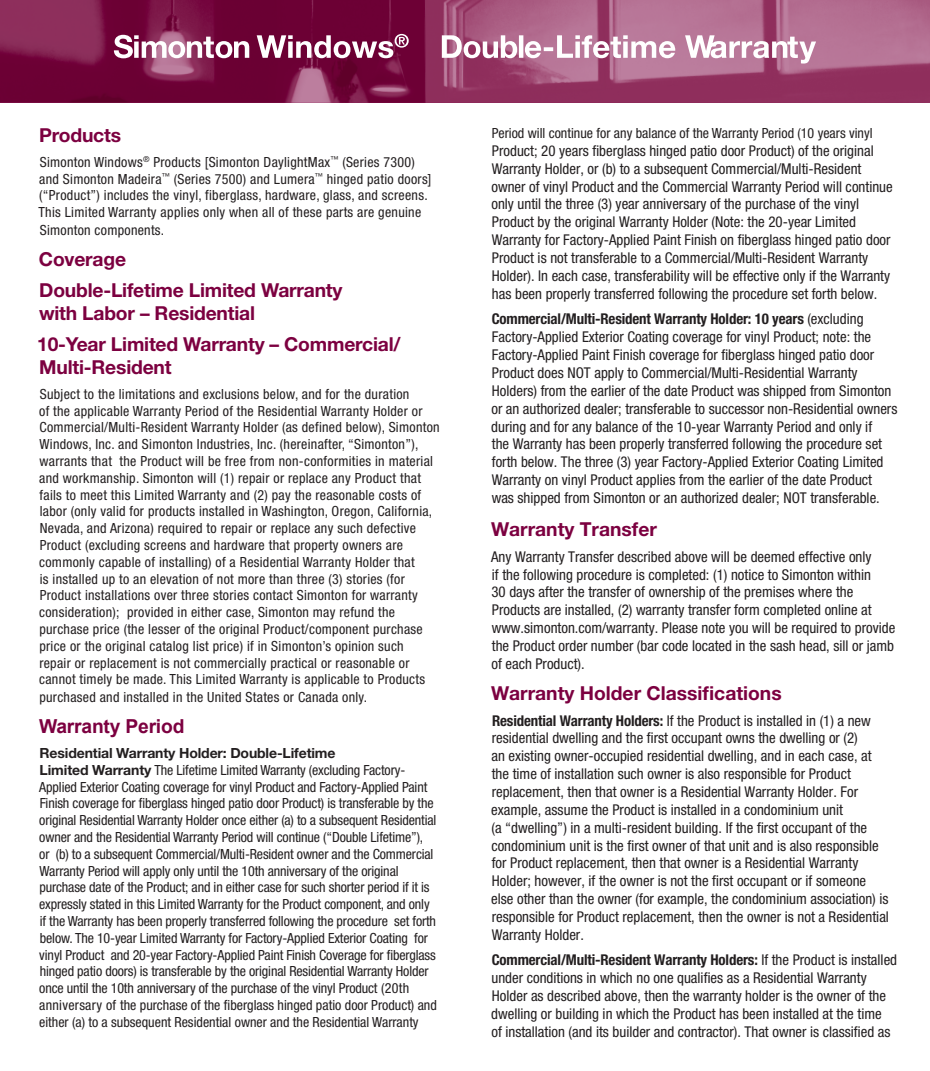
<style>
.page{position:relative;width:930px;height:1071px;background:#fff}
.page>*{position:absolute;margin:0;border:0;box-sizing:border-box;transform-origin:0 0}
.t1{font:700 19.25px/31px "Helvetica Neue";letter-spacing:-.01em;color:#7c0040}
.t2{font:700 19.25px "Arial";letter-spacing:-.01em;color:#7c0040}
.t3{font:condensed 14.88px/17.8px "Helvetica Neue";color:#231f20}
.t4{font:condensed 14px/16.8px "Helvetica Neue";letter-spacing:.02em;color:#231f20}
.t5{font:condensed 14px/16.8px "Helvetica Neue";letter-spacing:-.01em;color:#231f20}
.t6{font:condensed 14px "Helvetica Neue";color:#231f20}
.s1{font-weight:700;font-stretch:normal}
.s2{font-weight:700}
</style>
<div class="page">
<svg style="left:0;top:0;width:929px;height:102px;background:#8f3460"></svg>
<svg style="left:114px;top:34px;width:701px;height:30px"></svg>
<p class="t1" style="left:39px;top:119px;width:83px">Products</p>
<p class="t4" style="left:38px;top:153px;width:394px">Simonton Windows<sup>®</sup> Products [Simonton DaylightMax<sup>™</sup> (Series 7300) and Simonton Madeira<sup>™</sup> (Series 7500) and Lumera<sup>™</sup> hinged patio doors] (“Product”) includes the vinyl, fiberglass, hardware, glass, and screens.<br>This Limited Warranty applies only when all of these parts are genuine Simonton components.</p>
<p class="t1" style="left:39px;top:243px;width:305px">Coverage<br>Double-Lifetime Limited Warranty</p>
<p class="t1" style="left:37px;top:297px;width:365px">with Labor – Residential<br>10-Year Limited Warranty – Commercial/</p>
<p class="t1" style="left:39px;top:351px;width:134px">Multi-Resident</p>
<p class="t4" style="left:39px;top:385px;width:402px">Subject to the limitations and exclusions below, and for the duration<br>of the applicable Warranty Period of the Residential Warranty Holder or Commercial/Multi-Resident Warranty Holder (as defined below), Simonton Windows, Inc. and Simonton Industries, Inc. (hereinafter, “Simonton”), warrants that the Product will be free from non-conformities in material and workmanship. Simonton will (1) repair or replace any Product that fails to meet this Limited Warranty and (2) pay the reasonable costs of labor (only valid for products installed in Washington, Oregon, California, Nevada, and Arizona) required to repair or replace any such defective Product (excluding screens and hardware that property owners are commonly capable of installing) of a Residential Warranty Holder that<br>is installed up to an elevation of not more than three (3) stories (for Product installations over three stories contact Simonton for warranty consideration); provided in either case, Simonton may refund the purchase price (the lesser of the original Product/component purchase price or the original catalog list price) if in Simonton’s opinion such<br>repair or replacement is not commercially practical or reasonable or cannot timely be made. This Limited Warranty is applicable to Products purchased and installed in the United States or Canada only.</p>
<p class="t2" style="left:39px;top:714px;width:147px">Warranty Period</p>
<p class="t5" style="left:39px;top:744px;width:399px"><span class="s1">Residential Warranty Holder: Double-Lifetime<br>Limited Warranty</span> The Lifetime Limited Warranty (excluding Factory-Applied Exterior Coating coverage for vinyl Product and Factory-Applied Paint Finish coverage for fiberglass hinged patio door Product) is transferable by the original Residential Warranty Holder once either (a) to a subsequent Residential owner and the Residential Warranty Period will continue (“Double Lifetime”), or (b) to a subsequent Commercial/Multi-Resident owner and the Commercial Warranty Period will apply only until the 10th anniversary of the original purchase date of the Product; and in either case for such shorter period if it is expressly stated in this Limited Warranty for the Product component, and only if the Warranty has been properly transferred following the procedure set forth below. The 10-year Limited Warranty for Factory-Applied Exterior Coating for vinyl Product and 20-year Factory-Applied Paint Finish Coverage for fiberglass hinged patio doors) is transferable by the original Residential Warranty Holder once until the 10th anniversary of the purchase of the vinyl Product (20th anniversary of the purchase of the fiberglass hinged patio door Product) and either (a) to a subsequent Residential owner and the Residential Warranty</p>
<p class="t6" style="left:492px;top:125px;width:382px">Period will continue for any balance of the Warranty Period (10 years vinyl</p>
<p class="t3" style="left:491px;top:142px;width:403px">Product; 20 years fiberglass hinged patio door Product) of the original Warranty Holder, or (b) to a subsequent Commercial/Multi-Resident owner of vinyl Product and the Commercial Warranty Period will continue only until the three (3) year anniversary of the purchase of the vinyl Product by the original Warranty Holder (Note: the 20-year Limited Warranty for Factory-Applied Paint Finish on fiberglass hinged patio door Product is not transferable to a Commercial/Multi-Resident Warranty Holder). In each case, transferability will be effective only if the Warranty has been properly transferred following the procedure set forth below.</p>
<p class="t3" style="left:491px;top:310px;width:407px"><span class="s2">Commercial/Multi-Resident Warranty Holder: 10 years</span> (excluding Factory-Applied Exterior Coating coverage for vinyl Product; note: the Factory-Applied Paint Finish coverage for fiberglass hinged patio door Product does NOT apply to Commercial/Multi-Residential Warranty Holders) from the earlier of the date Product was shipped from Simonton or an authorized dealer; transferable to successor non-Residential owners during and for any balance of the 10-year Warranty Period and only if<br>the Warranty has been properly transferred following the procedure set forth below. The three (3) year Factory-Applied Exterior Coating Limited Warranty on vinyl Product applies from the earlier of the date Product was shipped from Simonton or an authorized dealer; NOT transferable.</p>
<p class="t1" style="left:491px;top:513px;width:167px">Warranty Transfer</p>
<p class="t3" style="left:491px;top:547px;width:405px">Any Warranty Transfer described above will be deemed effective only<br>if the following procedure is completed: (1) notice to Simonton within<br>30 days after the transfer of ownership of the premises where the Products are installed, (2) warranty transfer form completed online at www.simonton.com/warranty. Please note you will be required to provide the Product order number (bar code located in the sash head, sill or jamb of each Product).</p>
<p class="t1" style="left:491px;top:677px;width:292px">Warranty Holder Classifications</p>
<p class="t3" style="left:491px;top:711px;width:399px"><span class="s2">Residential Warranty Holders:</span> If the Product is installed in (1) a new residential dwelling and the first occupant owns the dwelling or (2)<br>an existing owner-occupied residential dwelling, and in each case, at the time of installation such owner is also responsible for Product replacement, then that owner is a Residential Warranty Holder. For example, assume the Product is installed in a condominium unit<br>(a “dwelling”) in a multi-resident building. If the first occupant of the condominium unit is the first owner of that unit and is also responsible for Product replacement, then that owner is a Residential Warranty Holder; however, if the owner is not the first occupant or if someone else other than the owner (for example, the condominium association) is responsible for Product replacement, then the owner is not a Residential Warranty Holder.</p>
<p class="t3" style="left:491px;top:951px;width:407px"><span class="s2">Commercial/Multi-Resident Warranty Holders:</span> If the Product is installed under conditions in which no one qualifies as a Residential Warranty Holder as described above, then the warranty holder is the owner of the dwelling or building in which the Product has been installed at the time<br>of installation (and its builder and contractor). That owner is classified as</p>
</div>
